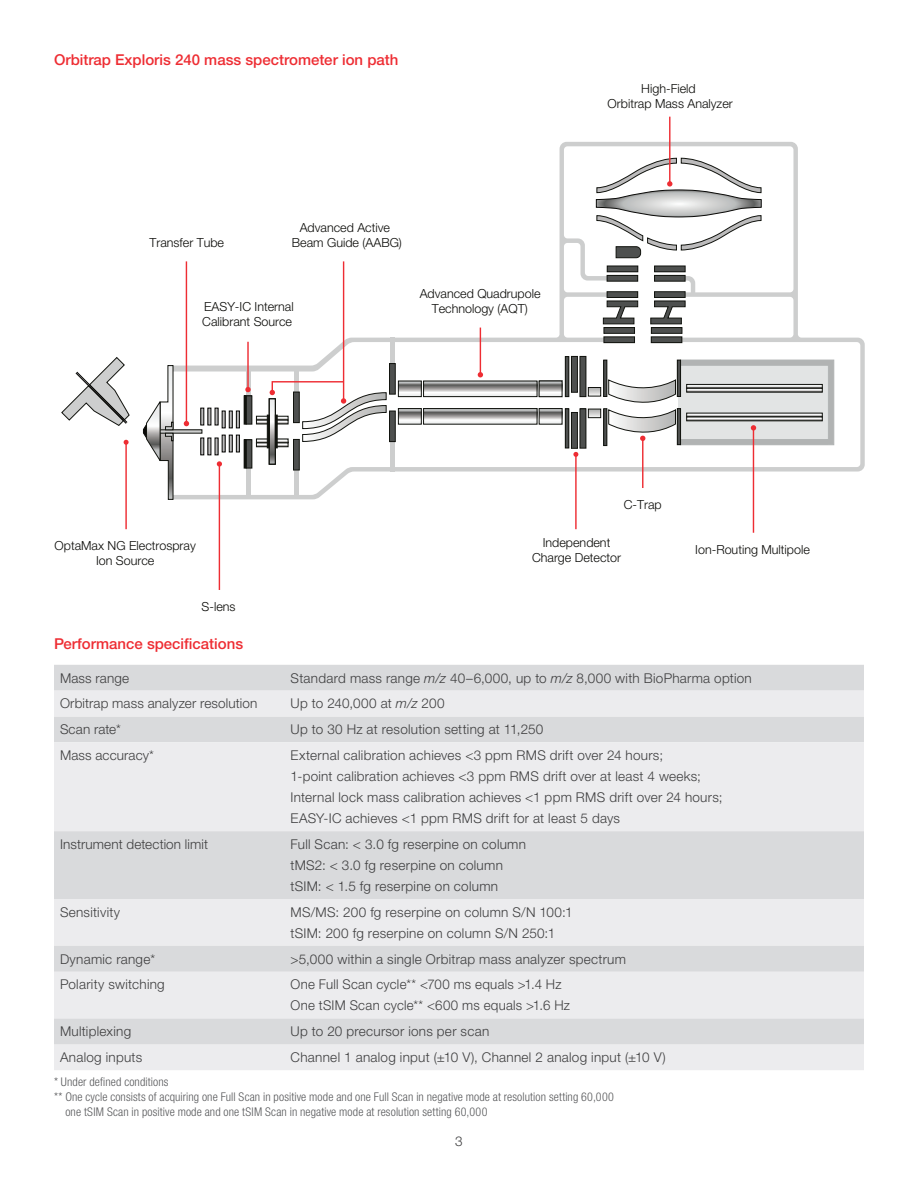
<style>
.page{position:relative;width:918px;height:1188px;background:#fff}
.page>*{position:absolute;margin:0;border:0;box-sizing:border-box;transform-origin:0 0}
.t1{font:500 15px "Helvetica Neue LTW1 G";color:#ee2d33}
.t2{font:300 13.5px/21px "Helvetica Neue LTW1 G";letter-spacing:.02em;color:#3e3e3f}
.t3{font:300 12.45px/15px "Helvetica Neue LTW1 G";color:#0a0a07;text-align:center}
.t4{font:300 condensed 12px "Helvetica Neue LTW1 G";letter-spacing:.01em;color:#57585a}
.s1{font-style:italic}
</style>
<div class="page">
<div style="left:54px;top:665px;width:810px;height:234px;background:#d9dadc"></div>
<svg style="left:54px;top:691px;width:810px;height:140px;background:#e8e8ea"></svg>
<div style="left:54px;top:899px;width:810px;height:171px;background:#ececee"></div>
<svg style="left:54px;top:946px;width:810px;height:98px;background:#e2e2e4"></svg>
<svg style="left:61px;top:357px;width:69px;height:69px"></svg>
<svg style="left:390px;top:142px;width:475px;height:330px"></svg>
<svg style="left:541px;top:410px;width:20px;height:13px"></svg>
<div style="left:539px;top:408px;width:24px;height:17px;border:1px solid #11130e"></div>
<svg style="left:400px;top:410px;width:20px;height:13px"></svg>
<div style="left:398px;top:408px;width:24px;height:17px;border:1px solid #11130e"></div>
<svg style="left:425px;top:410px;width:110px;height:13px"></svg>
<div style="left:423px;top:408px;width:114px;height:17px;border:1px solid #11130e"></div>
<svg style="left:541px;top:383px;width:20px;height:12px"></svg>
<div style="left:539px;top:381px;width:24px;height:16px;border:1px solid #11130e"></div>
<svg style="left:400px;top:383px;width:20px;height:12px"></svg>
<div style="left:398px;top:381px;width:24px;height:16px;border:1px solid #11130e"></div>
<svg style="left:425px;top:383px;width:110px;height:12px"></svg>
<div style="left:423px;top:381px;width:114px;height:16px;border:1px solid #11130e"></div>
<div style="left:603px;top:408px;width:4px;height:38px;border:1px solid #11130e"></div>
<div style="left:603px;top:360px;width:4px;height:37px;border:1px solid #11130e"></div>
<div style="left:571px;top:356px;width:6px;height:36px;background:#4e504f"></div>
<div style="left:571px;top:356px;width:7px;height:37px;border:1px solid #11130e"></div>
<div style="left:565px;top:408px;width:4px;height:40px;border:1px solid #11130e"></div>
<div style="left:565px;top:356px;width:4px;height:41px;border:1px solid #11130e"></div>
<div style="left:651px;top:328px;width:31px;height:5px;background:#4e504f"></div>
<div style="left:651px;top:327px;width:31px;height:7px;border:1px solid #11130e"></div>
<div style="left:604px;top:328px;width:31px;height:5px;background:#4e504f"></div>
<div style="left:603px;top:327px;width:32px;height:7px;border:1px solid #11130e"></div>
<div style="left:604px;top:337px;width:31px;height:6px;background:#4e504f"></div>
<div style="left:603px;top:336px;width:32px;height:7px;border:1px solid #11130e"></div>
<div style="left:651px;top:337px;width:31px;height:6px;background:#4e504f"></div>
<div style="left:651px;top:336px;width:31px;height:7px;border:1px solid #11130e"></div>
<div style="left:607px;top:266px;width:31px;height:6px;background:#4e504f"></div>
<div style="left:607px;top:266px;width:31px;height:6px;border:1px solid #11130e"></div>
<div style="left:655px;top:266px;width:30px;height:6px;background:#4e504f"></div>
<div style="left:654px;top:266px;width:32px;height:6px;border:1px solid #11130e"></div>
<svg style="left:650px;top:291px;width:36px;height:34px"></svg>
<div style="left:607px;top:292px;width:31px;height:6px;background:#4e504f"></div>
<div style="left:607px;top:291px;width:31px;height:7px;border:1px solid #11130e"></div>
<div style="left:655px;top:275px;width:30px;height:6px;background:#4e504f"></div>
<div style="left:654px;top:275px;width:32px;height:7px;border:1px solid #11130e"></div>
<div style="left:607px;top:275px;width:31px;height:6px;background:#4e504f"></div>
<div style="left:607px;top:275px;width:31px;height:7px;border:1px solid #11130e"></div>
<div style="left:580px;top:409px;width:6px;height:39px;background:#4e504f"></div>
<div style="left:580px;top:408px;width:6px;height:41px;border:1px solid #11130e"></div>
<div style="left:580px;top:356px;width:6px;height:41px;background:#4e504f"></div>
<div style="left:580px;top:356px;width:6px;height:41px;border:1px solid #11130e"></div>
<div style="left:571px;top:412px;width:6px;height:36px;background:#4e504f"></div>
<div style="left:571px;top:412px;width:7px;height:37px;border:1px solid #11130e"></div>
<svg style="left:590px;top:389px;width:9px;height:6px"></svg>
<div style="left:588px;top:387px;width:13px;height:10px;border:1px solid #11130e"></div>
<svg style="left:590px;top:411px;width:9px;height:5px"></svg>
<div style="left:588px;top:409px;width:13px;height:9px;border:1px solid #11130e"></div>
<svg style="left:602px;top:300px;width:37px;height:25px"></svg>
<hr style="left:753px;top:427px;width:1px;height:106px;background:#ee2d33">
<hr style="left:642px;top:438px;width:1px;height:50px;background:#ee2d33">
<svg style="left:608px;top:359px;width:227px;height:87px"></svg>
<hr style="left:575px;top:454px;width:2px;height:75px;background:#ee2d33">
<svg style="left:573px;top:452px;width:5px;height:5px"></svg>
<hr style="left:125px;top:442px;width:2px;height:87px;background:#ee2d33">
<svg style="left:124px;top:440px;width:5px;height:5px"></svg>
<hr style="left:343px;top:261px;width:1px;height:140px;background:#ee2d33">
<hr style="left:186px;top:261px;width:1px;height:163px;background:#ee2d33">
<hr style="left:219px;top:464px;width:1px;height:126px;background:#ee2d33">
<hr style="left:480px;top:328px;width:1px;height:47px;background:#ee2d33">
<svg style="left:478px;top:372px;width:5px;height:5px"></svg>
<hr style="left:669px;top:117px;width:2px;height:67px;background:#ee2d33">
<svg style="left:595px;top:157px;width:167px;height:102px"></svg>
<svg style="left:142px;top:338px;width:254px;height:162px"></svg>
<p class="t1" style="left:54px;top:51px;width:346px">Orbitrap Exploris 240 mass spectrometer ion path</p>
<p class="t3" style="left:300px;top:220px;width:92px">Advanced Active</p>
<p class="t3" style="left:150px;top:235px;width:76px">Transfer Tube</p>
<p class="t3" style="left:292px;top:235px;width:111px">Beam Guide (AABG)</p>
<p class="t3" style="left:202px;top:299px;width:93px;text-align:left">EASY-IC Internal<br>Calibrant Source</p>
<p class="t3" style="left:420px;top:286px;width:122px">Advanced Quadrupole<br>Technology (AQT)</p>
<p class="t3" style="left:608px;top:81px;width:127px">High-Field<br>Orbitrap Mass Analyzer</p>
<p class="t3" style="left:55px;top:538px;width:143px">OptaMax NG Electrospray<br>Ion Source</p>
<p class="t3" style="left:202px;top:599px;width:36px">S-lens</p>
<p class="t3" style="left:624px;top:497px;width:39px">C-Trap</p>
<p class="t3" style="left:532px;top:535px;width:91px">Independent<br>Charge Detector</p>
<p class="t3" style="left:695px;top:542px;width:116px">Ion-Routing Multipole</p>
<p class="t1" style="left:54px;top:635px;width:191px">Performance specifications</p>
<p class="t2" style="left:60px;top:667px;width:71px">Mass range</p>
<p class="t2" style="left:291px;top:667px;width:463px">Standard mass range <span class="s1">m/z</span> 40–6,000, up to <span class="s1">m/z</span> 8,000 with BioPharma option</p>
<p class="t2" style="left:60px;top:693px;width:199px">Orbitrap mass analyzer resolution</p>
<p class="t2" style="left:291px;top:693px;width:156px">Up to 240,000 at <span class="s1">m/z</span> 200</p>
<p class="t2" style="left:60px;top:719px;width:62px">Scan rate*</p>
<p class="t2" style="left:291px;top:719px;width:254px">Up to 30 Hz at resolution setting at 11,250</p>
<p class="t2" style="left:60px;top:745px;width:95px">Mass accuracy*</p>
<p class="t2" style="left:291px;top:745px;width:433px">External calibration achieves &lt;3 ppm RMS drift over 24 hours;<br>1-point calibration achieves &lt;3 ppm RMS drift over at least 4 weeks; Internal lock mass calibration achieves &lt;1 ppm RMS drift over 24 hours; EASY-IC achieves &lt;1 ppm RMS drift for at least 5 days</p>
<p class="t2" style="left:60px;top:834px;width:150px">Instrument detection limit</p>
<p class="t2" style="left:291px;top:834px;width:237px">Full Scan: &lt; 3.0 fg reserpine on column tMS2: &lt; 3.0 fg reserpine on column tSIM: &lt; 1.5 fg reserpine on column</p>
<p class="t2" style="left:60px;top:901px;width:62px">Sensitivity</p>
<p class="t2" style="left:291px;top:901px;width:284px">MS/MS: 200 fg reserpine on column S/N 100:1 tSIM: 200 fg reserpine on column S/N 250:1</p>
<p class="t2" style="left:60px;top:948px;width:97px">Dynamic range*</p>
<p class="t2" style="left:291px;top:948px;width:337px">&gt;5,000 within a single Orbitrap mass analyzer spectrum</p>
<p class="t2" style="left:60px;top:974px;width:106px">Polarity switching</p>
<p class="t2" style="left:291px;top:974px;width:281px">One Full Scan cycle** &lt;700 ms equals &gt;1.4 Hz<br>One tSIM Scan cycle** &lt;600 ms equals &gt;1.6 Hz</p>
<p class="t2" style="left:60px;top:1021px;width:73px">Multiplexing</p>
<p class="t2" style="left:291px;top:1021px;width:200px">Up to 20 precursor ions per scan</p>
<p class="t2" style="left:60px;top:1047px;width:84px">Analog inputs</p>
<p class="t2" style="left:291px;top:1047px;width:377px">Channel 1 analog input (±10 V), Channel 2 analog input (±10 V)</p>
<p class="t4" style="left:54px;top:1075px;width:116px">* Under defined conditions</p>
<p class="t4" style="left:54px;top:1090px;width:561px">** One cycle consists of acquiring one Full Scan in positive mode and one Full Scan in negative mode at resolution setting 60,000</p>
<p class="t4" style="left:65px;top:1105px;width:424px">one tSIM Scan in positive mode and one tSIM Scan in negative mode at resolution setting 60,000</p>
<p class="t2" style="left:455px;top:1131px;width:9px">3</p>
</div>
